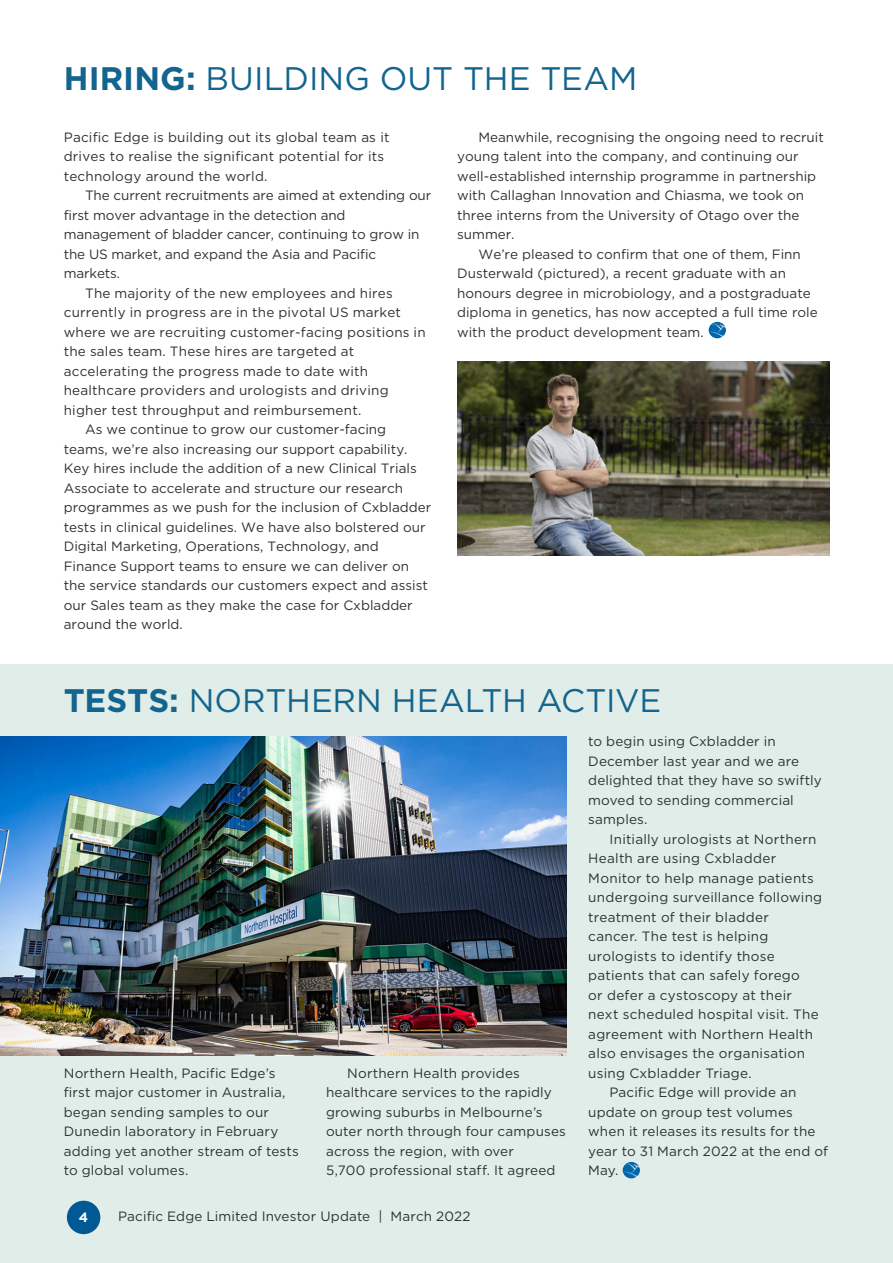
<style>
.page{position:relative;width:893px;height:1263px;background:#fff}
.page>*{position:absolute;margin:0;border:0;box-sizing:border-box;transform-origin:0 0}
.t1{font:32.55px "Gotham";color:#13648e}
.t2{font:13.5px/19.5px "Gotham";color:#2d3233}
.t3{font:13.5px "Gotham";letter-spacing:.02em;color:#2d3233}
.t4{font:700 13.5px "Gotham";color:#fff}
.s1{font-weight:700}
</style>
<div class="page">
<div style="left:0;top:664px;width:893px;height:599px;background:#e0ede8"></div>
<img style="left:623px;top:1162px;width:17px;height:16px;border-radius:8px">
<img style="left:709px;top:322px;width:17px;height:16px;border-radius:8px">
<img style="left:457px;top:361px;width:372px;height:195px">
<div style="left:67px;top:1201px;width:33px;height:33px;background:#005994;border-radius:50%"></div>
<img style="left:0;top:736px;width:567px;height:319px">
<h1 class="t1" style="left:64px;top:58px;width:575px"><span class="s1">HIRING:</span> BUILDING OUT THE TEAM</h1>
<p class="t2" style="left:64px;top:127px;width:327px">Pacific Edge is building out its global team as it drives to realise the significant potential for its technology around the world.</p>
<p class="t2" style="left:85px;top:185px;width:348px">The current recruitments are aimed at extending our</p>
<p class="t2" style="left:64px;top:205px;width:283px">first mover advantage in the detection and</p>
<p class="t2" style="left:64px;top:224px;width:357px">management of bladder cancer, continuing to grow in</p>
<p class="t2" style="left:64px;top:244px;width:314px">the US market, and expand the Asia and Pacific</p>
<p class="t2" style="left:64px;top:263px;width:58px">markets.</p>
<p class="t2" style="left:85px;top:283px;width:309px">The majority of the new employees and hires</p>
<p class="t2" style="left:64px;top:302px;width:339px">currently in progress are in the pivotal US market</p>
<p class="t2" style="left:64px;top:322px;width:363px">where we are recruiting customer-facing positions in</p>
<p class="t2" style="left:64px;top:341px;width:292px">the sales team. These hires are targeted at</p>
<p class="t2" style="left:64px;top:361px;width:306px">accelerating the progress made to date with</p>
<p class="t2" style="left:64px;top:380px;width:326px">healthcare providers and urologists and driving</p>
<p class="t2" style="left:64px;top:400px;width:299px">higher test throughput and reimbursement.</p>
<p class="t2" style="left:85px;top:419px;width:303px">As we continue to grow our customer-facing</p>
<p class="t2" style="left:64px;top:439px;width:345px">teams, we’re also increasing our support capability.</p>
<p class="t2" style="left:64px;top:458px;width:354px">Key hires include the addition of a new Clinical Trials</p>
<p class="t2" style="left:64px;top:478px;width:341px">Associate to accelerate and structure our research</p>
<p class="t2" style="left:64px;top:497px;width:369px">programmes as we push for the inclusion of Cxbladder</p>
<p class="t2" style="left:64px;top:517px;width:363px">tests in clinical guidelines. We have also bolstered our</p>
<p class="t2" style="left:64px;top:536px;width:317px">Digital Marketing, Operations, Technology, and</p>
<p class="t2" style="left:64px;top:556px;width:347px">Finance Support teams to ensure we can deliver on</p>
<p class="t2" style="left:64px;top:575px;width:366px">the service standards our customers expect and assist</p>
<p class="t2" style="left:64px;top:595px;width:350px">our Sales team as they make the case for Cxbladder</p>
<p class="t2" style="left:64px;top:614px;width:121px">around the world.</p>
<p class="t2" style="left:478px;top:127px;width:347px">Meanwhile, recognising the ongoing need to recruit</p>
<p class="t2" style="left:457px;top:146px;width:343px">young talent into the company, and continuing our</p>
<p class="t2" style="left:457px;top:166px;width:361px">well-established internship programme in partnership</p>
<p class="t2" style="left:457px;top:185px;width:349px">with Callaghan Innovation and Chiasma, we took on</p>
<p class="t2" style="left:457px;top:205px;width:344px">three interns from the University of Otago over the</p>
<p class="t2" style="left:457px;top:224px;width:59px">summer.</p>
<p class="t2" style="left:478px;top:244px;width:324px">We’re pleased to confirm that one of them, Finn</p>
<p class="t2" style="left:457px;top:263px;width:330px">Dusterwald (pictured), a recent graduate with an</p>
<p class="t2" style="left:457px;top:283px;width:355px">honours degree in microbiology, and a postgraduate</p>
<p class="t2" style="left:457px;top:302px;width:362px">diploma in genetics, has now accepted a full time role</p>
<p class="t2" style="left:457px;top:322px;width:248px">with the product development team.</p>
<h1 class="t1" style="left:64px;top:680px;width:599px"><span class="s1">TESTS:</span> NORTHERN HEALTH ACTIVE</h1>
<p class="t2" style="left:64px;top:1063px;width:237px">Northern Health, Pacific Edge’s first major customer in Australia, began sending samples to our<br>Dunedin laboratory in February adding yet another stream of tests to global volumes.</p>
<p class="t2" style="left:326px;top:1063px;width:241px;text-indent:21px">Northern Health provides healthcare services to the rapidly growing suburbs in Melbourne’s outer north through four campuses across the region, with over<br>5,700 professional staff. It agreed</p>
<p class="t4" style="left:79px;top:1210px;width:11px">4</p>
<p class="t2" style="left:118px;top:1207px;width:354px">Pacific Edge Limited Investor Update | March 2022</p>
<p class="t2" style="left:588px;top:731px;width:235px">to begin using Cxbladder in<br>December last year and we are delighted that they have so swiftly moved to sending commercial samples.</p>
<p class="t3" style="left:609px;top:830px;width:209px">Initially urologists at Northern</p>
<p class="t3" style="left:588px;top:850px;width:189px">Health are using Cxbladder</p>
<p class="t3" style="left:588px;top:869px;width:227px">Monitor to help manage patients</p>
<p class="t3" style="left:588px;top:889px;width:235px">undergoing surveillance following</p>
<p class="t3" style="left:588px;top:908px;width:182px">treatment of their bladder</p>
<p class="t3" style="left:588px;top:928px;width:182px">cancer. The test is helping</p>
<p class="t3" style="left:588px;top:947px;width:188px">urologists to identify those</p>
<p class="t3" style="left:588px;top:967px;width:213px">patients that can safely forego</p>
<p class="t2" style="left:588px;top:985px;width:205px">or defer a cystoscopy at their</p>
<p class="t3" style="left:588px;top:1006px;width:232px">next scheduled hospital visit. The</p>
<p class="t3" style="left:588px;top:1025px;width:226px">agreement with Northern Health</p>
<p class="t3" style="left:588px;top:1045px;width:218px">also envisages the organisation</p>
<p class="t3" style="left:588px;top:1064px;width:165px">using Cxbladder Triage.</p>
<p class="t2" style="left:609px;top:1082px;width:189px">Pacific Edge will provide an</p>
<p class="t2" style="left:588px;top:1102px;width:206px">update on group test volumes</p>
<p class="t2" style="left:588px;top:1121px;width:229px">when it releases its results for the</p>
<p class="t2" style="left:588px;top:1141px;width:241px">year to 31 March 2022 at the end of</p>
<p class="t2" style="left:588px;top:1160px;width:32px">May.</p>
</div>
